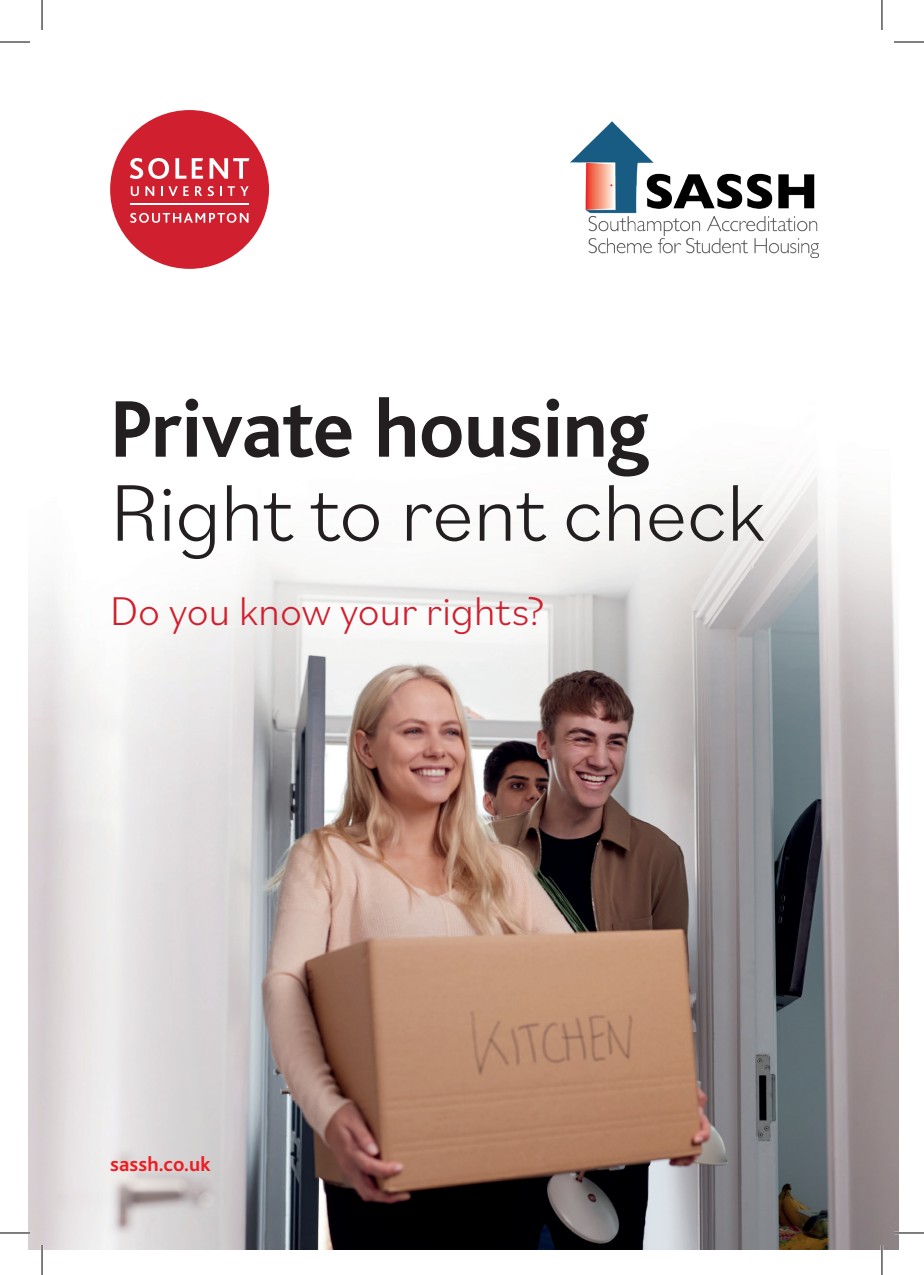
<style>
.page{position:relative;width:924px;height:1275px;background:#fff}
.page>*{position:absolute;margin:0;border:0;box-sizing:border-box;transform-origin:0 0}
.t1{font:300 84px "Bilo";letter-spacing:-.015em;color:#231f20}
.t2{font:700 84px "Bliss";letter-spacing:-.01em;color:#231f20}
.t3{font:300 42px "Bilo";letter-spacing:-.01em;color:#d0202f}
.t4{font:700 21px "Bliss";letter-spacing:.005em;color:#ee1d23}
</style>
<div class="page">
<img style="left:28px;top:470px;width:870px;height:780px">
<div style="left:110px;top:110px;width:159px;height:159px;background:#d0202f;border-radius:50%"></div>
<hr style="left:130px;top:204px;width:119px;height:1px;background:#fff">
<svg style="left:130px;top:158px;width:39px;height:21px"></svg>
<svg style="left:175px;top:158px;width:11px;height:21px"></svg>
<svg style="left:192px;top:158px;width:11px;height:21px"></svg>
<svg style="left:209px;top:158px;width:40px;height:21px"></svg>
<svg style="left:131px;top:186px;width:8px;height:10px"></svg>
<svg style="left:145px;top:186px;width:9px;height:10px"></svg>
<svg style="left:161px;top:186px;width:28px;height:10px"></svg>
<svg style="left:195px;top:186px;width:19px;height:10px"></svg>
<svg style="left:220px;top:186px;width:28px;height:10px"></svg>
<svg style="left:130px;top:213px;width:118px;height:10px"></svg>
<img style="left:570px;top:121px;width:247px;height:136px">
<hr style="left:0;top:1231px;width:30px;height:3px;background:#fff">
<hr style="left:893px;top:1231px;width:30px;height:3px;background:#fff">
<hr style="left:41px;top:1245px;width:2px;height:30px;background:#fff">
<hr style="left:880px;top:1245px;width:2px;height:30px;background:#fff">
<hr style="left:0;top:42px;width:30px;height:1px;background:#000">
<hr style="left:893px;top:42px;width:30px;height:1px;background:#000">
<hr style="left:0;top:1232px;width:30px;height:1px;background:#000">
<hr style="left:893px;top:1232px;width:30px;height:1px;background:#000">
<hr style="left:42px;top:0;width:1px;height:30px;background:#000">
<hr style="left:42px;top:1245px;width:1px;height:30px;background:#000">
<hr style="left:881px;top:0;width:1px;height:30px;background:#000">
<hr style="left:881px;top:1245px;width:1px;height:30px;background:#000">
<h1 class="t2" style="left:110px;top:385px;width:540px">Private housing</h1>
<h1 class="t1" style="left:110px;top:455px;width:656px">Right to rent check</h1>
<p class="t3" style="left:110px;top:582px;width:436px">Do you know your rights?</p>
<p class="t4" style="left:110px;top:1153px;width:102px">sassh.co.uk</p>
</div>
